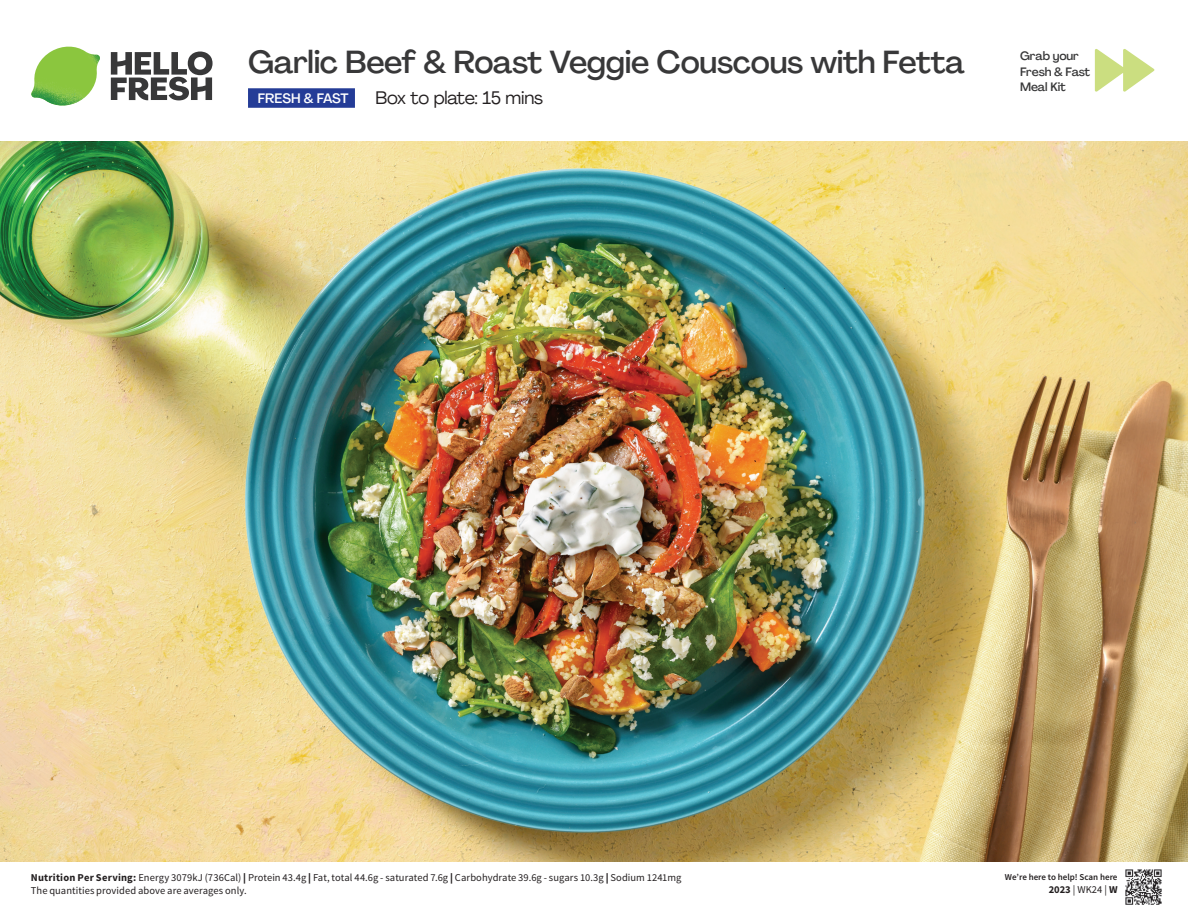
<style>
.page{position:relative;width:1188px;height:918px;background:#fff}
.page>*{position:absolute;margin:0;border:0;box-sizing:border-box;transform-origin:0 0}
._15_Titel_UK{font:500 31.5px "Agrandir";letter-spacing:-.015em;color:#383839}
.t1{font:18px "Agrandir";letter-spacing:-.01em;color:#231f20}
.t2{font:500 13.5px "Agrandir";color:#fff}
._04_Headers_Front{font:500 12px/15.3px "Agrandir";letter-spacing:-.01em;color:#383839}
.Header_Back{font:10.5px "Source Sans Pro";letter-spacing:.005em;color:#231f20}
._23_Small_text_Socia{font:10.5px "Source Sans Pro";color:#231f20}
._23_Small_text_Socia-2{font:600 9px "Source Sans Pro";color:#231f20}
.s1{font-weight:700}
.s2{font-weight:900}
</style>
<div class="page">
<svg style="left:111px;top:52px;width:102px;height:48px"></svg>
<img style="left:31px;top:47px;width:69px;height:59px">
<div style="left:248px;top:88px;width:107px;height:20px;background:#243c97"></div>
<img style="left:1125px;top:869px;width:36px;height:36px">
<svg style="left:1095px;top:49px;width:59px;height:43px"></svg>
<img style="left:0;top:142px;width:1188px;height:719px">
<p class="_15_Titel_UK" style="left:248px;top:43px;width:719px">Garlic Beef &amp; Roast Veggie Couscous with Fetta</p>
<p class="t2" style="left:258px;top:89px;width:92px">FRESH &amp; FAST</p>
<p class="t1" style="left:376px;top:87px;width:169px">Box to plate: 15 mins</p>
<p class="_04_Headers_Front" style="left:1020px;top:48px;width:72px">Grab your<br>Fresh &amp; Fast<br>Meal Kit</p>
<p class="Header_Back" style="left:31px;top:871px;width:652px"><span class="s1">Nutrition Per Serving:</span> Energy 3079kJ (736Cal) <span class="s2">|</span> Protein 43.4g <span class="s2">|</span> Fat, total 44.6g - saturated 7.6g <span class="s2">|</span> Carbohydrate 39.6g - sugars 10.3g <span class="s2">|</span> Sodium 1241mg</p>
<p class="Header_Back" style="left:31px;top:884px;width:217px">The quantities provided above are averages only.</p>
<p class="_23_Small_text_Socia-2" style="left:1005px;top:871px;width:114px">We’re here to help! Scan here</p>
<p class="_23_Small_text_Socia" style="left:1049px;top:883px;width:70px"><span class="s1">2023</span> | WK24 | <span class="s1">W</span></p>
</div>
